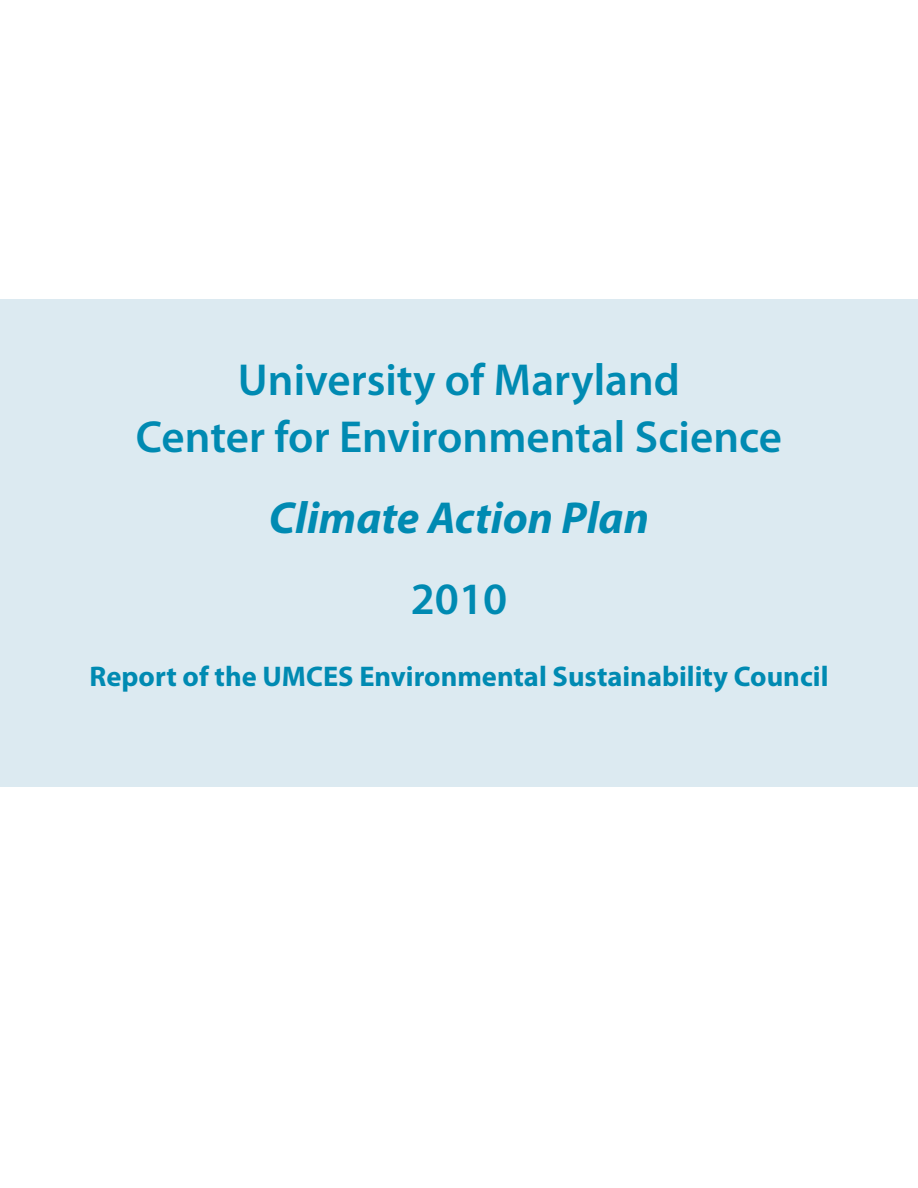
<style>
.page{position:relative;width:918px;height:1188px;background:#fff}
.page>*{position:absolute;margin:0;border:0;box-sizing:border-box;transform-origin:0 0}
.t1{font:600 45px/57px "Myriad Pro";color:#008ab2;text-align:center}
.t2{font:italic 700 45px "Myriad Pro";color:#008ab2}
.t3{font:700 28.5px "Myriad Pro";color:#008ab2}
</style>
<div class="page">
<div style="left:0;top:299px;width:918px;height:488px;background:#dceaf1"></div>
<p class="t1" style="left:136px;top:351px;width:648px">University of Maryland<br>Center for Environmental Science</p>
<p class="t2" style="left:269px;top:489px;width:382px">Climate Action Plan</p>
<p class="t1" style="left:411px;top:570px;width:98px">2010</p>
<p class="t3" style="left:89px;top:657px;width:741px">Report of the UMCES Environmental Sustainability Council</p>
</div>
